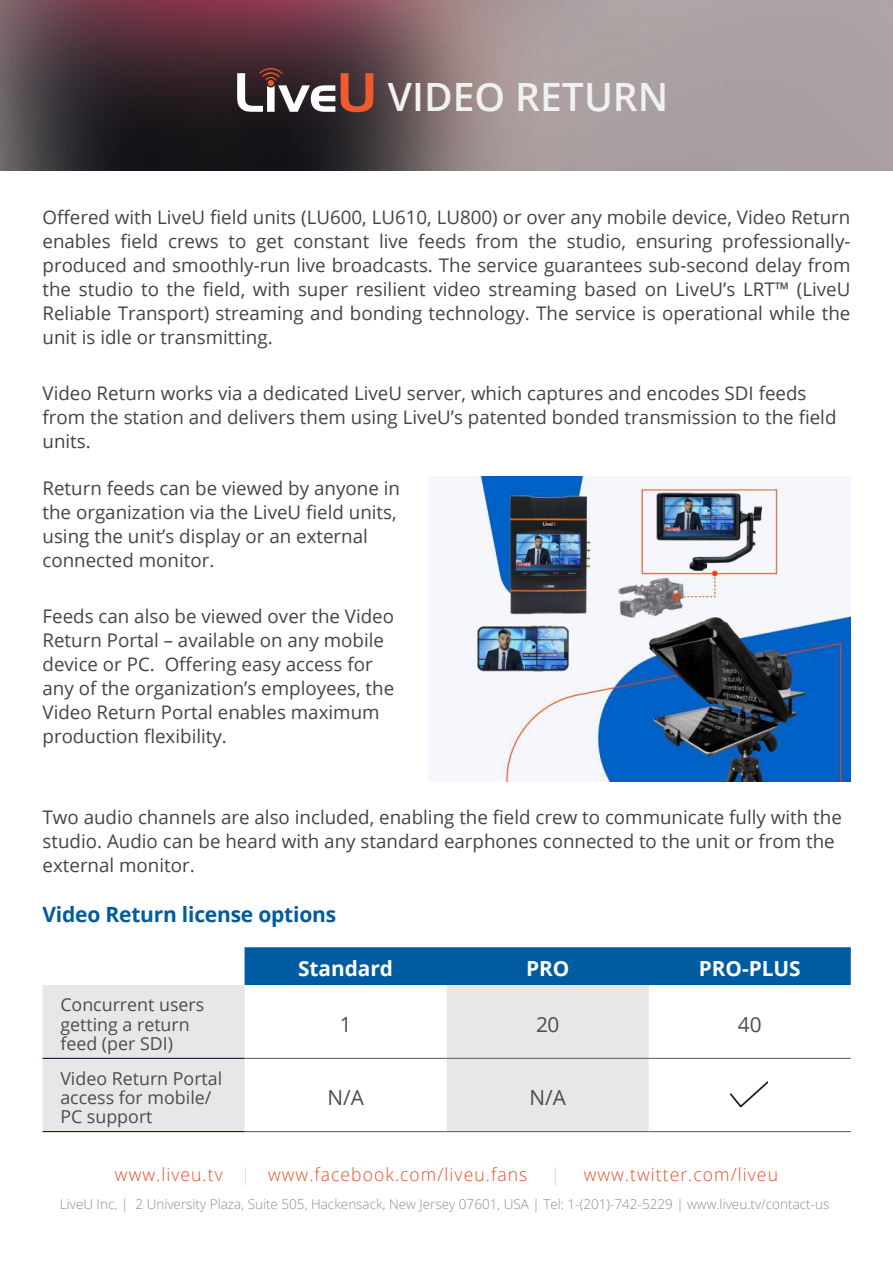
<style>
.page{position:relative;width:893px;height:1263px;background:#fff}
.page>*{position:absolute;margin:0;border:0;box-sizing:border-box;transform-origin:0 0}
.t1{font:600 39px "Open Sans";color:#f1f1f2}
.t2{font:700 21px "Open Sans";letter-spacing:-.01em;color:#005b9f}
.t3{font:700 20.85px "Open Sans";color:#fff}
.t4{font:20.85px "Open Sans";color:#4c4c4e}
.t5{font:18.75px/24px "Open Sans";color:#414449}
.t6{font:300 18px "Open Sans";letter-spacing:.06em;color:#e94d24}
.t7{font:300 18px "Open Sans";color:#d1d2d4}
.t8{font:17.85px/19.4px "Open Sans";color:#4c4c4e}
.t9{font:300 13.5px "Open Sans";color:#8a8d91}
.s1{color:#d1d2d4}
</style>
<div class="page">
<img style="left:0;top:0;width:893px;height:170px">
<img style="left:473px;top:477px;width:377px;height:304px">
<div style="left:245px;top:947px;width:606px;height:38px;background:#005ca1"></div>
<svg style="left:43px;top:985px;width:606px;height:146px;fill:#e6e7e8"></svg>
<hr style="left:649px;top:1058px;width:202px;height:1px;background:#57585a">
<hr style="left:649px;top:1131px;width:202px;height:1px;background:#57585a">
<hr style="left:447px;top:1058px;width:202px;height:1px;background:#57585a">
<hr style="left:447px;top:1131px;width:202px;height:1px;background:#57585a">
<hr style="left:245px;top:1058px;width:202px;height:1px;background:#57585a">
<hr style="left:245px;top:1131px;width:202px;height:1px;background:#57585a">
<hr style="left:43px;top:1058px;width:202px;height:1px;background:#00002b">
<hr style="left:43px;top:1131px;width:202px;height:1px;background:#00002b">
<svg style="left:341px;top:73px;width:32px;height:39px"></svg>
<svg style="left:237px;top:68px;width:98px;height:44px"></svg>
<img style="left:731px;top:1081px;width:36px;height:27px">
<h1 class="t1" style="left:388px;top:74px;width:282px">VIDEO RETURN</h1>
<p class="t5" style="left:43px;top:204px;width:809px;text-align:justify">O昀昀ered with LiveU 昀椀eld units (LU600, LU610, LU800) or over any mobile device, Video Return enables 昀椀eld crews to get constant live feeds from the studio, ensuring professionally&shy;produced and smoothly-run live broadcasts. The service guarantees sub-second delay from the studio to the 昀椀eld, with super resilient video streaming based on LiveU’s LRT™ (LiveU Reliable Transport) streaming and bonding technology. The service is operational while the unit is idle or transmitting.</p>
<p class="t5" style="left:43px;top:381px;width:795px">Video Return works via a dedicated LiveU server, which captures and encodes SDI feeds from the station and delivers them using LiveU’s patented bonded transmission to the 昀椀eld units.</p>
<p class="t5" style="left:43px;top:478px;width:359px">Return feeds can be viewed by anyone in the organization via the LiveU 昀椀eld units, using the unit’s display or an external connected monitor.</p>
<p class="t5" style="left:43px;top:606px;width:353px">Feeds can also be viewed over the Video Return Portal – available on any mobile device or PC. O昀昀ering easy access for any of the organization’s employees, the Video Return Portal enables maximum production 昀氀exibility.</p>
<p class="t5" style="left:43px;top:804px;width:801px">Two audio channels are also included, enabling the 昀椀eld crew to communicate fully with the studio. Audio can be heard with any standard earphones connected to the unit or from the external monitor.</p>
<p class="t2" style="left:43px;top:906px;width:295px">Video Return license options</p>
<p class="t3" style="left:298px;top:960px;width:97px">Standard</p>
<p class="t3" style="left:526px;top:960px;width:45px">PRO</p>
<p class="t3" style="left:699px;top:960px;width:103px">PRO-PLUS</p>
<p class="t8" style="left:60px;top:995px;width:145px">Concurrent users getting a return feed (per SDI)</p>
<p class="t4" style="left:340px;top:1010px;width:13px">1</p>
<p class="t4" style="left:536px;top:1010px;width:25px">20</p>
<p class="t4" style="left:738px;top:1010px;width:25px">40</p>
<p class="t8" style="left:60px;top:1068px;width:163px">Video Return Portal access for mobile/<br>PC support</p>
<p class="t4" style="left:327px;top:1083px;width:38px">N/A</p>
<p class="t4" style="left:529px;top:1083px;width:38px">N/A</p>
<p class="t6" style="left:115px;top:1167px;width:414px">www.liveu.tv <span class="s1">|</span> www.facebook.com/liveu.fans</p>
<p class="t7" style="left:551px;top:1167px;width:11px">|</p>
<p class="t6" style="left:584px;top:1167px;width:196px">www.twitter.com/liveu</p>
<p class="t9" style="left:60px;top:1199px;width:771px">LiveU Inc. | 2 University Plaza, Suite 505, Hackensack, New Jersey 07601, USA | Tel: 1-(201)-742-5229 | www.liveu.tv/contact-us</p>
</div>
